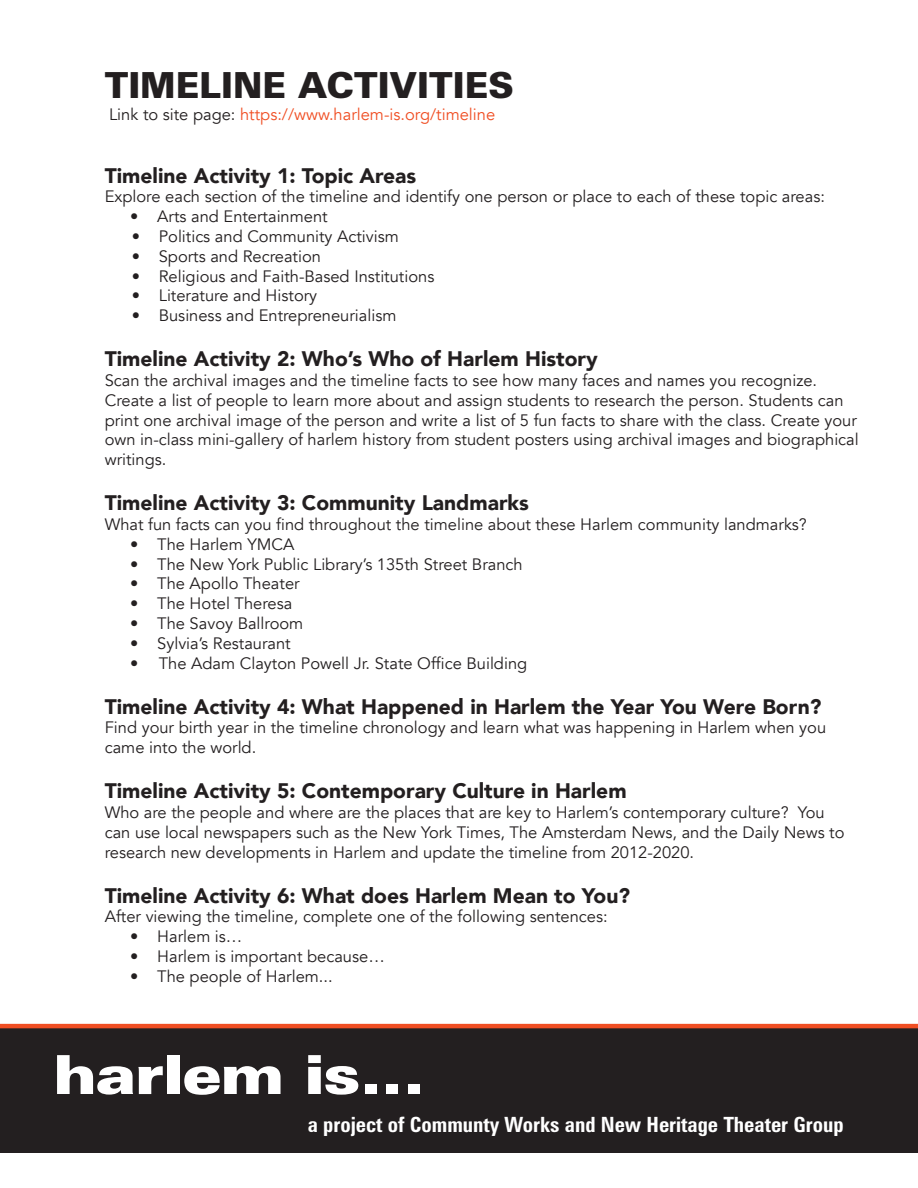
<style>
.page{position:relative;width:918px;height:1188px;background:#fff}
.page>*{position:absolute;margin:0;border:0;box-sizing:border-box;transform-origin:0 0}
.t1{font:900 expanded 54px "Zurich BT";color:#fff}
.t2{font:900 36px "Zurich BT";color:#231f20}
.t3{font:900 21px "Avenir";color:#231f20}
.t4{font:700 condensed 21px "Zurich BT";color:#fff}
.t5{font:16.5px/19.8px "Avenir";color:#231f20}
.t6{font:16.5px "Avenir";color:#f04e23}
.s1{color:#231f20}
</style>
<div class="page">
<div style="left:0;top:1028px;width:918px;height:125px;background:#231f20"></div>
<hr style="left:0;top:1024px;width:918px;height:4px;background:#f04e23">
<p class="t2" style="left:105px;top:63px;width:411px">TIMELINE ACTIVITIES</p>
<p class="t6" style="left:109px;top:105px;width:388px"><span class="s1">Link to site page:</span> https://www.harlem-is.org/timeline</p>
<p class="t3" style="left:105px;top:157px;width:313px">Timeline Activity 1: Topic Areas</p>
<p class="t5" style="left:105px;top:187px;width:722px">Explore each section of the timeline and identify one person or place to each of these topic areas:</p>
<p class="t5" style="left:130px;top:207px;width:199px">• Arts and Entertainment</p>
<p class="t5" style="left:132px;top:227px;width:269px">• Politics and Community Activism</p>
<p class="t5" style="left:132px;top:246px;width:191px">• Sports and Recreation</p>
<p class="t5" style="left:132px;top:266px;width:304px">• Religious and Faith-Based Institutions</p>
<p class="t5" style="left:132px;top:286px;width:187px">• Literature and History</p>
<p class="t5" style="left:132px;top:306px;width:266px">• Business and Entrepreneurialism</p>
<p class="t3" style="left:105px;top:341px;width:495px">Timeline Activity 2: Who’s Who of Harlem History</p>
<p class="t5" style="left:105px;top:371px;width:756px">Scan the archival images and the timeline facts to see how many faces and names you recognize.<br>Create a list of people to learn more about and assign students to research the person. Students can print one archival image of the person and write a list of 5 fun facts to share with the class. Create your own in-class mini-gallery of harlem history from student posters using archival images and biographical writings.</p>
<p class="t3" style="left:105px;top:485px;width:426px">Timeline Activity 3: Community Landmarks</p>
<p class="t5" style="left:105px;top:515px;width:704px">What fun facts can you find throughout the timeline about these Harlem community landmarks?</p>
<p class="t5" style="left:130px;top:534px;width:166px">• The Harlem YMCA</p>
<p class="t5" style="left:130px;top:554px;width:394px">• The New York Public Library’s 135th Street Branch</p>
<p class="t5" style="left:130px;top:574px;width:171px">• The Apollo Theater</p>
<p class="t5" style="left:130px;top:594px;width:164px">• The Hotel Theresa</p>
<p class="t5" style="left:130px;top:614px;width:175px">• The Savoy Ballroom</p>
<p class="t5" style="left:130px;top:633px;width:162px">• Sylvia’s Restaurant</p>
<p class="t5" style="left:130px;top:653px;width:399px">• The Adam Clayton Powell Jr. State Office Building</p>
<p class="t3" style="left:105px;top:688px;width:718px">Timeline Activity 4: What Happened in Harlem the Year You Were Born?</p>
<p class="t5" style="left:105px;top:718px;width:723px">Find your birth year in the timeline chronology and learn what was happening in Harlem when you came into the world.</p>
<p class="t3" style="left:105px;top:773px;width:523px">Timeline Activity 5: Contemporary Culture in Harlem</p>
<p class="t5" style="left:105px;top:803px;width:741px">Who are the people and where are the places that are key to Harlem’s contemporary culture? You can use local newspapers such as the New York Times, The Amsterdam News, and the Daily News to research new developments in Harlem and update the timeline from 2012-2020.</p>
<p class="t3" style="left:105px;top:877px;width:527px">Timeline Activity 6: What does Harlem Mean to You?</p>
<p class="t5" style="left:105px;top:907px;width:504px">After viewing the timeline, complete one of the following sentences:</p>
<p class="t5" style="left:130px;top:927px;width:114px">• Harlem is…</p>
<p class="t5" style="left:130px;top:947px;width:256px">• Harlem is important because…</p>
<p class="t5" style="left:130px;top:966px;width:204px">• The people of Harlem...</p>
<h1 class="t1" style="left:54px;top:1043px;width:372px">harlem is...</h1>
<p class="t4" style="left:308px;top:1112px;width:537px">a project of Communty Works and New Heritage Theater Group</p>
</div>
